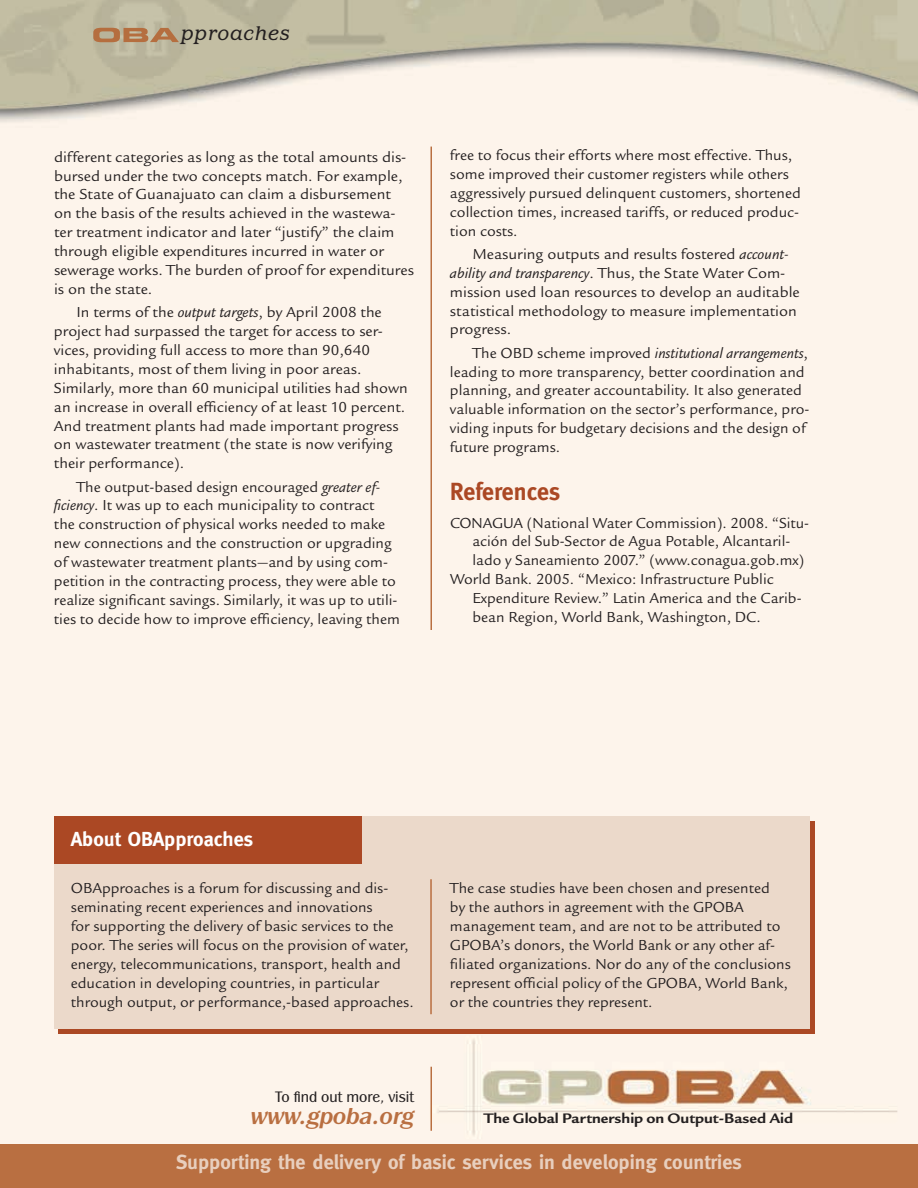
<style>
.page{position:relative;width:918px;height:1188px;background:#fff}
.page>*{position:absolute;margin:0;border:0;box-sizing:border-box;transform-origin:0 0}
.t1{font:700 24.75px "Meta";color:#ab4824}
.t2{font:italic 700 24px "Panache ITC";color:#b96f41}
.t3{font:italic 21px "Barcelona ITC";color:#231f20}
.t4{font:700 20.25px "Meta";color:#e8cfbe}
.t5{font:700 20.25px "Meta";color:#fff}
.t6{font:15.75px/18.9px "Legacy San ITC";color:#231f20}
.t7{font:15.75px "Panache ITC";color:#231f20}
.t8{font:700 15px "Legacy San ITC";color:#231f20;scale:1.09 1}
.s1{font-style:italic}
</style>
<div class="page">
<img style="left:0;top:0;width:918px;height:1145px">
<svg style="left:93px;top:28px;width:86px;height:14px"></svg>
<hr style="left:430px;top:1067px;width:2px;height:64px;background:#b96f41">
<div style="left:58px;top:821px;width:756px;height:213px;background:linear-gradient(to right,#ab4824,#ab4824)"></div>
<div style="left:54px;top:816px;width:756px;height:212px;background:#ebd9ca"></div>
<hr style="left:430px;top:879px;width:2px;height:135px;background:#b96f41">
<div style="left:54px;top:816px;width:307px;height:48px;background:#ab4824"></div>
<div style="left:0;top:1145px;width:918px;height:43px;background:#b96f41"></div>
<hr style="left:430px;top:147px;width:2px;height:483px;background:#b96f41">
<h3 class="t3" style="left:181px;top:21px;width:111px">pproaches</h3>
<p class="t6" style="left:54px;top:147px;width:362px">different categories as long as the total amounts dis&shy;bursed under the two concepts match. For example, the State of Guanajuato can claim a disbursement<br>on the basis of the results achieved in the wastewa&shy;ter treatment indicator and later “justify” the claim through eligible expenditures incurred in water or sewerage works. The burden of proof for expenditures is on the state.</p>
<p class="t6" style="left:54px;top:303px;width:355px;text-indent:23px">In terms of the <span class="s1">output targets</span>, by April 2008 the project had surpassed the target for access to ser&shy;vices, providing full access to more than 90,640 inhabitants, most of them living in poor areas.<br>Similarly, more than 60 municipal utilities had shown an increase in overall efficiency of at least 10 percent.<br>And treatment plants had made important progress on wastewater treatment (the state is now verifying their performance).</p>
<p class="t6" style="left:54px;top:477px;width:347px;text-indent:23px">The output-based design encouraged <span class="s1">greater ef&shy;ficiency</span>. It was up to each municipality to contract<br>the construction of physical works needed to make new connections and the construction or upgrading of wastewater treatment plants—and by using com&shy;petition in the contracting process, they were able to realize significant savings. Similarly, it was up to utili&shy;ties to decide how to improve efficiency, leaving them</p>
<p class="t6" style="left:450px;top:146px;width:352px">free to focus their efforts where most effective. Thus, some improved their customer registers while others aggressively pursued delinquent customers, shortened collection times, increased tariffs, or reduced produc&shy;tion costs.</p>
<p class="t6" style="left:450px;top:245px;width:351px;text-indent:23px">Measuring outputs and results fostered <span class="s1">account&shy;ability and transparency</span>. Thus, the State Water Com&shy;mission used loan resources to develop an auditable statistical methodology to measure implementation progress.</p>
<p class="t6" style="left:450px;top:343px;width:361px;text-indent:23px">The OBD scheme improved <span class="s1">institutional arrangements</span>, leading to more transparency, better coordination and planning, and greater accountability. It also generated valuable information on the sector’s performance, pro&shy;viding inputs for budgetary decisions and the design of future programs.</p>
<h1 class="t1" style="left:450px;top:477px;width:112px">References</h1>
<p class="t6" style="left:450px;top:513px;width:361px">CONAGUA (National Water Commission). 2008. “Situ-</p>
<p class="t6" style="left:472px;top:532px;width:319px">ación del Sub-Sector de Agua Potable, Alcantaril-</p>
<p class="t6" style="left:472px;top:551px;width:333px">lado y Saneamiento 2007.” (www.conagua.gob.mx)</p>
<p class="t6" style="left:450px;top:570px;width:325px">World Bank. 2005. “Mexico: Infrastructure Public</p>
<p class="t6" style="left:473px;top:589px;width:331px">Expenditure Review.” Latin America and the Carib-</p>
<p class="t6" style="left:473px;top:608px;width:290px">bean Region, World Bank, Washington, DC.</p>
<p class="t5" style="left:71px;top:827px;width:184px">About OBApproaches</p>
<p class="t6" style="left:71px;top:879px;width:344px">OBApproaches is a forum for discussing and dis&shy;seminating recent experiences and innovations<br>for supporting the delivery of basic services to the poor. The series will focus on the provision of water, energy, telecommunications, transport, health and education in developing countries, in particular through output, or performance,-based approaches.</p>
<p class="t6" style="left:450px;top:879px;width:342px">The case studies have been chosen and presented<br>by the authors in agreement with the GPOBA management team, and are not to be attributed to GPOBA’s donors, the World Bank or any other af&shy;filiated organizations. Nor do any of the conclusions represent official policy of the GPOBA, World Bank, or the countries they represent.</p>
<p class="t7" style="left:275px;top:1087px;width:141px">To find out more, visit</p>
<h2 class="t2" style="left:251px;top:1101px;width:165px">www.gpoba.org</h2>
<p class="t8" style="left:484px;top:1110px;width:286px">The Global Partnership on Output-Based Aid</p>
<p class="t4" style="left:176px;top:1150px;width:567px">Supporting the delivery of basic services in developing countries</p>
</div>
